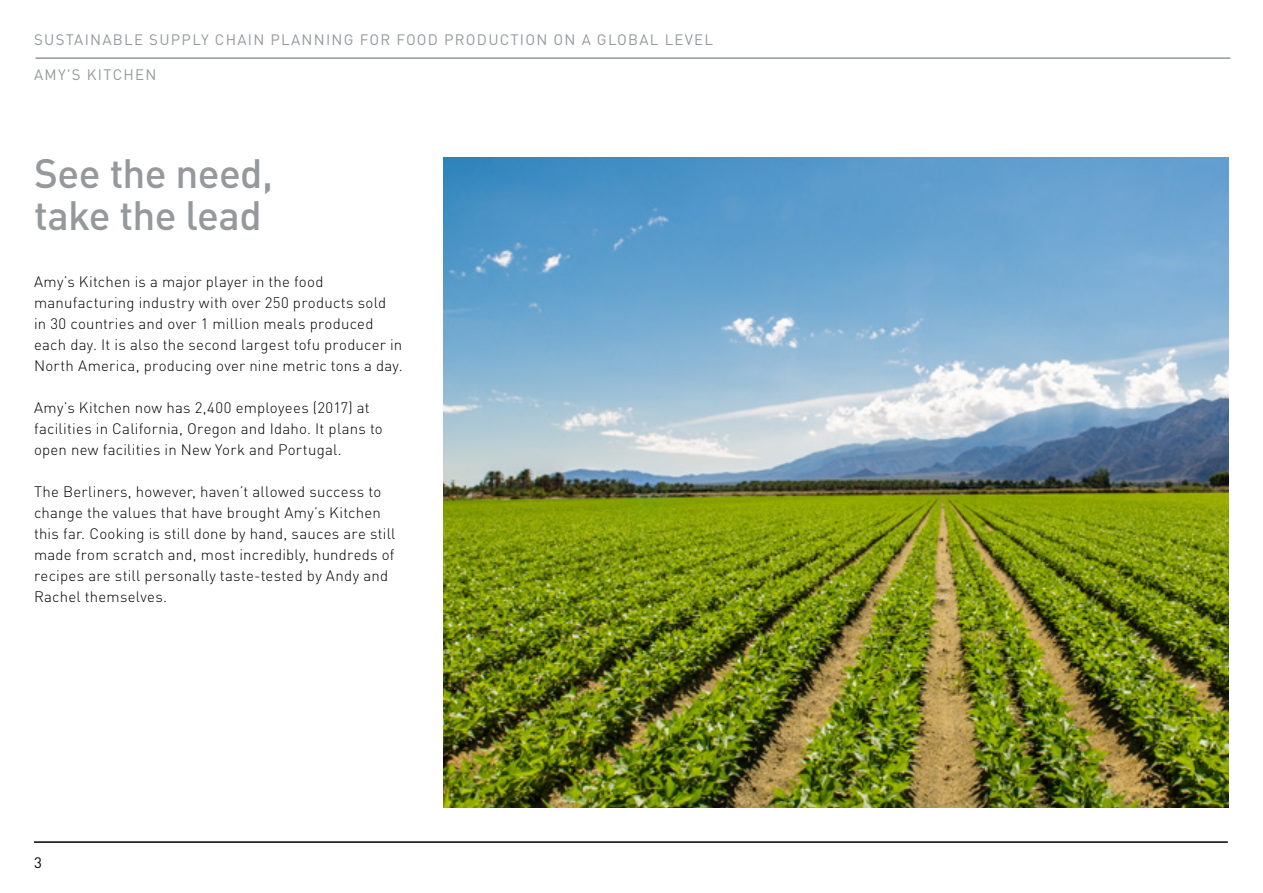
<style>
.page{position:relative;width:1263px;height:893px;background:#fff}
.page>*{position:absolute;margin:0;border:0;box-sizing:border-box;transform-origin:0 0}
.t1{font:500 40.5px/42px "DIN Pro";letter-spacing:-.02em;color:#95999c}
.t2{font:300 15px/21px "DIN Pro";letter-spacing:.015em;color:#000}
.t3{font:15px "DIN Pro";letter-spacing:.085em;color:#95999c}
.t4{font:15px "DIN Pro";color:#000}
</style>
<div class="page">
<hr style="left:34px;top:841px;width:1194px;height:2px;background:#000">
<hr style="left:36px;top:57px;width:1194px;height:2px;background:#95999c">
<img style="left:444px;top:157px;width:784px;height:651px">
<p class="t3" style="left:34px;top:28px;width:681px">SUSTAINABLE SUPPLY CHAIN PLANNING FOR FOOD PRODUCTION ON A GLOBAL LEVEL</p>
<p class="t3" style="left:34px;top:62px;width:75px">AMY'S KITCHEN</p>
<h1 class="t1" style="left:34px;top:148px;width:241px">See the need, take the lead</h1>
<p class="t2" style="left:34px;top:270px;width:370px">Amy’s Kitchen is a major player in the food manufacturing industry with over 250 products sold<br>in 30 countries and over 1 million meals produced each day. It is also the second largest tofu producer in North America, producing over nine metric tons a day.</p>
<p class="t2" style="left:34px;top:396px;width:350px">Amy’s Kitchen now has 2,400 employees (2017) at facilities in California, Oregon and Idaho. It plans to open new facilities in New York and Portugal.</p>
<p class="t2" style="left:34px;top:480px;width:363px">The Berliners, however, haven’t allowed success to change the values that have brought Amy’s Kitchen this far. Cooking is still done by hand, sauces are still made from scratch and, most incredibly, hundreds of recipes are still personally taste-tested by Andy and Rachel themselves.</p>
<p class="t4" style="left:34px;top:850px;width:9px">3</p>
</div>
